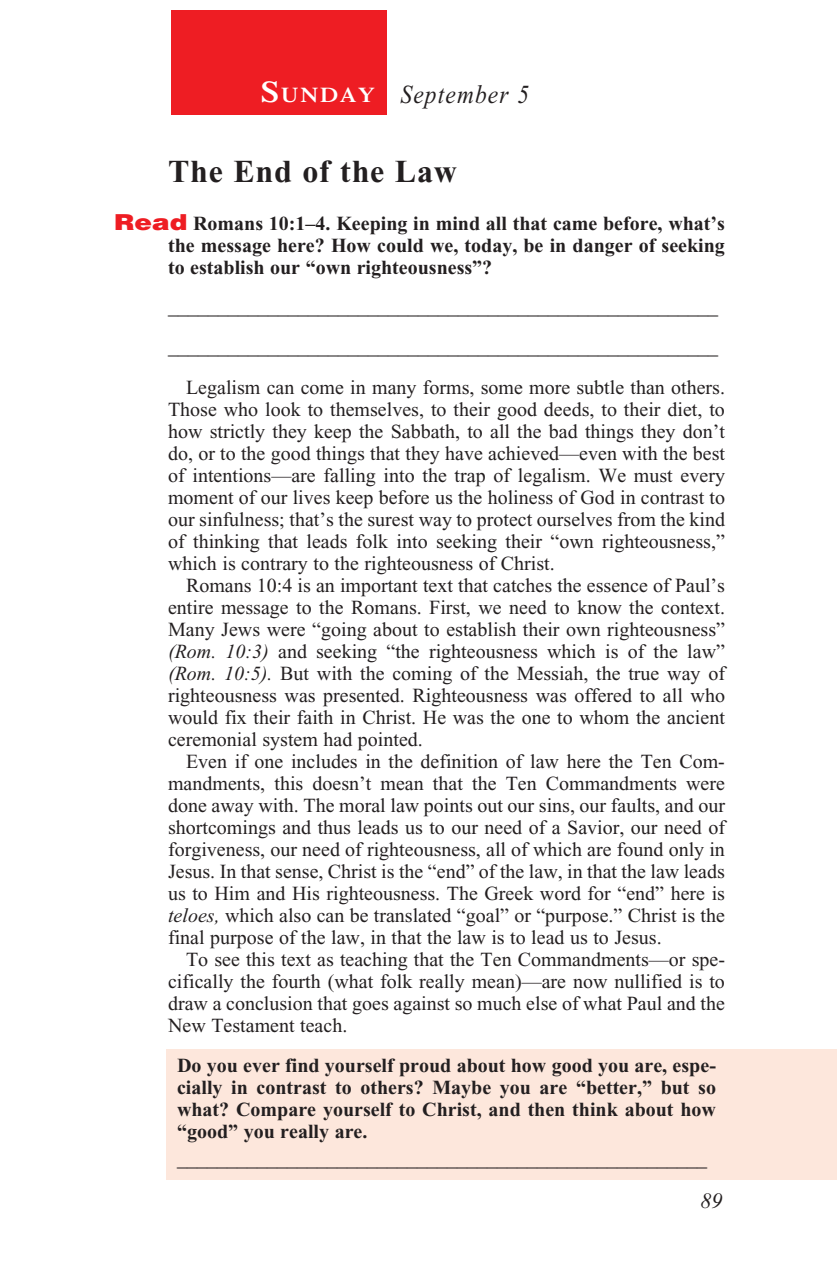
<style>
.page{position:relative;width:837px;height:1278px;background:#fff}
.page>*{position:absolute;margin:0;border:0;box-sizing:border-box;transform-origin:0 0}
._01-Daily_head{font:700 32px "Times New Roman";letter-spacing:.025em;color:#231f20}
._00-Month-Day{font:italic 26px "Times New Roman";letter-spacing:.05em;color:#231f20;scale:.9 1}
.t1{font:italic 22px "Times New Roman";color:#231f20}
.t2{font:600 21px "Times";letter-spacing:.07em;color:#fff;scale:1.1 1}
._4-Body_Copy{font:20px/22px "Times New Roman";color:#231f20;text-align:justify}
.x-screened_box-text{font:700 20px/22px "Times New Roman";color:#231f20;text-align:justify}
._6-question{font:700 20px/22px "Times New Roman";color:#231f20;text-align:justify}
.s1{font-size:30px}
.s2{font-family:"Helvetica";font-weight:900;font-size:22px;color:#ee1d23}
.s3{font-style:italic}
</style>
<div class="page">
<div style="left:166px;top:1049px;width:671px;height:131px;background:#fde7dc"></div>
<div style="left:171px;top:10px;width:215px;height:104px;background:#ee1d23"></div>
<p class="t2" style="left:261px;top:83px;width:105px"><span class="s1">S</span>UNDAY</p>
<p class="_00-Month-Day" style="left:400px;top:80px;width:144px">September 5</p>
<p class="_01-Daily_head" style="left:168px;top:153px;width:290px">The End of the Law</p>
<p class="_6-question" style="left:168px;top:212px;width:558px;text-indent:-54px"><span class="s2">Read</span> Romans 10:1–4. Keeping in mind all that came before, what’s the message here? How could we, today, be in danger of seeking to establish our “own righteousness”?</p>
<p class="_4-Body_Copy" style="left:168px;top:296px;width:551px">_______________________________________________________</p>
<p class="_4-Body_Copy" style="left:168px;top:336px;width:551px">_______________________________________________________</p>
<p class="_4-Body_Copy" style="left:168px;top:376px;width:558px;text-indent:18px">Legalism can come in many forms, some more subtle than others.<br>Those who look to themselves, to their good deeds, to their diet, to how strictly they keep the Sabbath, to all the bad things they don’t do, or to the good things that they have achieved—even with the best of intentions—are falling into the trap of legalism. We must every moment of our lives keep before us the holiness of God in contrast to our sinfulness; that’s the surest way to protect ourselves from the kind of thinking that leads folk into seeking their “own righteousness,” which is contrary to the righteousness of Christ.</p>
<p class="_4-Body_Copy" style="left:168px;top:574px;width:558px;text-indent:18px">Romans 10:4 is an important text that catches the essence of Paul’s entire message to the Romans. First, we need to know the context.<br>Many Jews were “going about to establish their own righteousness” <span class="s3">(Rom. 10:3)</span> and seeking “the righteousness which is of the law” <span class="s3">(Rom. 10:5).</span> But with the coming of the Messiah, the true way of righteousness was presented. Righteousness was offered to all who would fix their faith in Christ. He was the one to whom the ancient ceremonial system had pointed.</p>
<p class="_4-Body_Copy" style="left:168px;top:750px;width:558px;text-indent:18px">Even if one includes in the definition of law here the Ten Com&shy;mandments, this doesn’t mean that the Ten Commandments were done away with. The moral law points out our sins, our faults, and our shortcomings and thus leads us to our need of a Savior, our need of forgiveness, our need of righteousness, all of which are found only in Jesus. In that sense, Christ is the “end” of the law, in that the law leads us to Him and His righteousness. The Greek word for “end” here is <span class="s3">teloes,</span> which also can be translated “goal” or “purpose.” Christ is the final purpose of the law, in that the law is to lead us to Jesus.</p>
<p class="_4-Body_Copy" style="left:168px;top:948px;width:558px;text-indent:18px">To see this text as teaching that the Ten Commandments—or spe&shy;cifically the fourth (what folk really mean)—are now nullified is to draw a conclusion that goes against so much else of what Paul and the New Testament teach.</p>
<p class="x-screened_box-text" style="left:177px;top:1054px;width:540px">Do you ever find yourself proud about how good you are, espe&shy;cially in contrast to others? Maybe you are “better,” but so what? Compare yourself to Christ, and then think about how “good” you really are.</p>
<p class="x-screened_box-text" style="left:177px;top:1148px;width:531px">_____________________________________________________</p>
<p class="t1" style="left:701px;top:1189px;width:23px">89</p>
</div>
